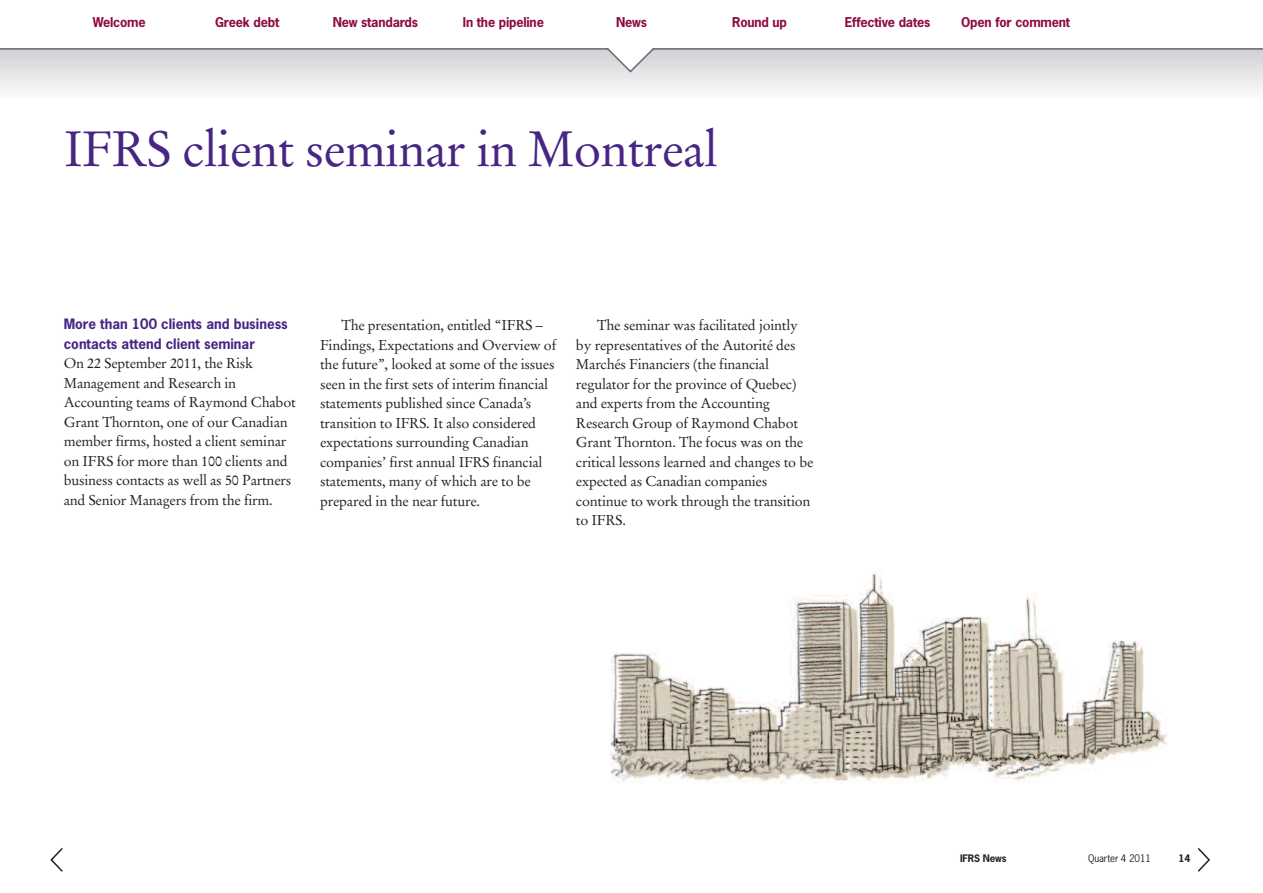
<style>
.page{position:relative;width:1263px;height:893px;background:#fff}
.page>*{position:absolute;margin:0;border:0;box-sizing:border-box;transform-origin:0 0}
.t1{font:49.5px "Stempel Garamond";letter-spacing:-.015em;color:#472683}
.t2{font:14.25px/19.5px "Stempel Garamond";letter-spacing:-.015em;color:#231f20}
.t3{font:700 13.5px/19.5px "News Gothic";color:#472683}
.t4{font:700 12.75px "News Gothic";letter-spacing:-.015em;color:#8c0b42}
.t5{font:9.75px "News Gothic";letter-spacing:-.015em;color:#231f20}
.t6{font:700 9.75px "News Gothic";letter-spacing:-.015em;color:#231f20}
</style>
<div class="page">
<svg style="left:1197px;top:848px;width:13px;height:24px"></svg>
<svg style="left:50px;top:848px;width:13px;height:24px"></svg>
<div style="left:0;top:49px;width:1263px;height:49px;background:linear-gradient(to bottom,#d0d0d4,#fbfbfc)"></div>
<hr style="left:0;top:48px;width:1263px;height:2px;background:#696b73">
<svg style="left:604px;top:48px;width:53px;height:25px"></svg>
<img style="left:610px;top:570px;width:558px;height:213px">
<p class="t4" style="left:93px;top:15px;width:54px">Welcome</p>
<p class="t4" style="left:215px;top:15px;width:66px">Greek debt</p>
<p class="t4" style="left:333px;top:15px;width:87px">New standards</p>
<p class="t4" style="left:463px;top:15px;width:82px">In the pipeline</p>
<p class="t4" style="left:616px;top:15px;width:32px">News</p>
<p class="t4" style="left:732px;top:15px;width:56px">Round up</p>
<p class="t4" style="left:845px;top:15px;width:87px">Effective dates</p>
<p class="t4" style="left:961px;top:15px;width:110px">Open for comment</p>
<h1 class="t1" style="left:64px;top:128px;width:656px">IFRS client seminar in Montreal</h1>
<p class="t3" style="left:64px;top:315px;width:226px">More than 100 clients and business contacts attend client seminar</p>
<p class="t2" style="left:64px;top:355px;width:233px">On 22 September 2011, the Risk Management and Research in Accounting teams of Raymond Chabot Grant Thornton, one of our Canadian member firms, hosted a client seminar on IFRS for more than 100 clients and business contacts as well as 50 Partners and Senior Managers from the firm.</p>
<p class="t2" style="left:320px;top:317px;width:238px;text-indent:21px">The presentation, entitled “IFRS – Findings, Expectations and Overview of the future”, looked at some of the issues seen in the first sets of interim financial statements published since Canada’s transition to IFRS. It also considered expectations surrounding Canadian companies’ first annual IFRS financial statements, many of which are to be prepared in the near future.</p>
<p class="t2" style="left:576px;top:317px;width:239px;text-indent:21px">The seminar was facilitated jointly by representatives of the Autorité des Marchés Financiers (the financial regulator for the province of Quebec) and experts from the Accounting Research Group of Raymond Chabot Grant Thornton. The focus was on the critical lessons learned and changes to be expected as Canadian companies continue to work through the transition to IFRS.</p>
<p class="t6" style="left:960px;top:853px;width:48px">IFRS News</p>
<p class="t5" style="left:1088px;top:853px;width:64px">Quarter 4 2011</p>
<p class="t6" style="left:1179px;top:853px;width:13px">14</p>
</div>
